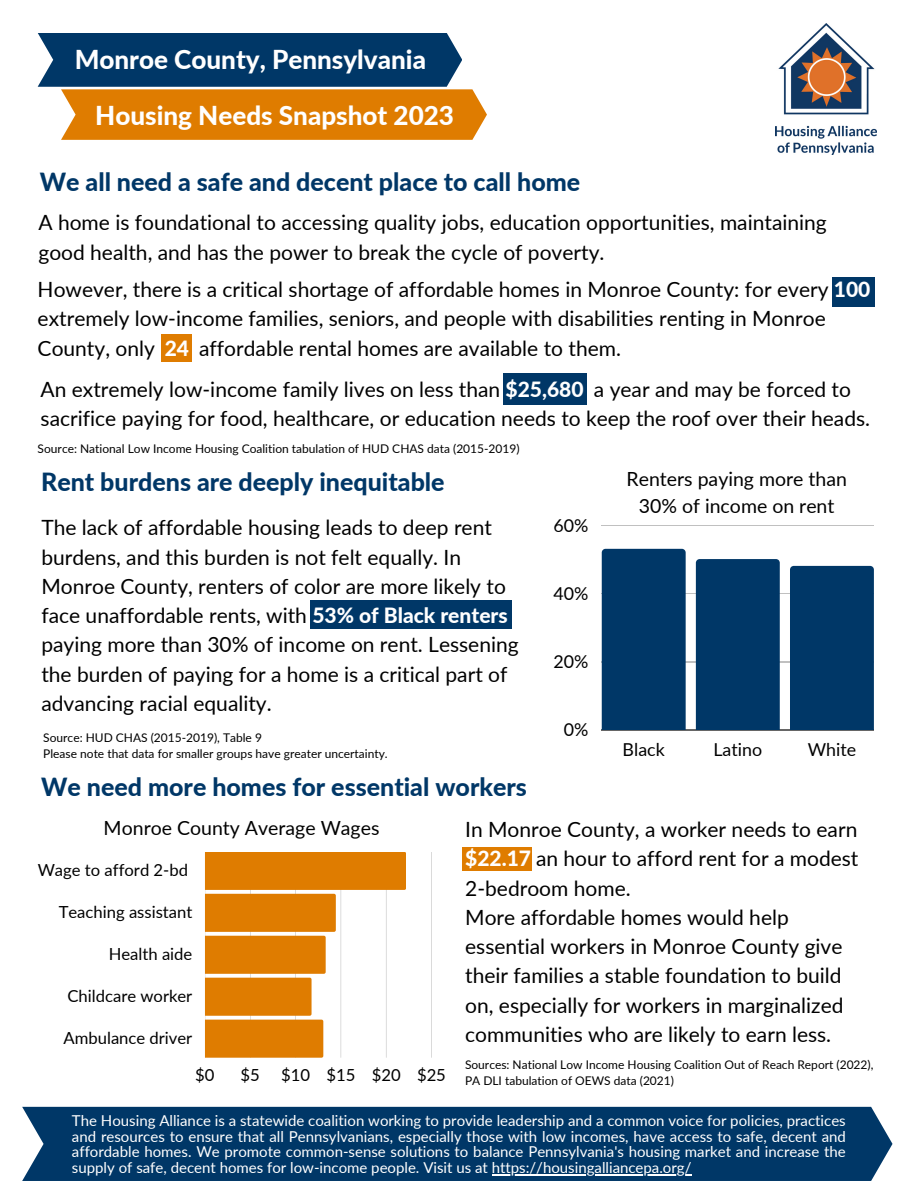
<style>
.page{position:relative;width:918px;height:1188px;background:#fff}
.page>*{position:absolute;margin:0;border:0;box-sizing:border-box;transform-origin:0 0}
.t1{font:800 26.1px/55.2px "Lato";color:#fff}
.t2{font:800 25.05px "Lato";color:#003767}
.t3{font:21px/29.2px "Lato";color:#000}
.t4{font:19.5px/27px "Lato";color:#000;text-align:center}
.t5{font:17.85px "Lato";color:#000}
.t6{font:16.65px "Lato";color:#000}
.t7{font:15px/15.8px "Lato";color:#fff;text-align:justify}
.t8{font:12px/16px "Lato";color:#000}
.s1{font-weight:800;color:#fff}
</style>
<div class="page">
<img style="left:776px;top:24px;width:101px;height:130px">
<hr style="left:602px;top:525px;width:272px;height:1px;background:#000">
<hr style="left:602px;top:593px;width:272px;height:1px;background:#000">
<hr style="left:602px;top:662px;width:272px;height:1px;background:#000">
<hr style="left:602px;top:730px;width:272px;height:1px;background:#000">
<div style="left:602px;top:549px;width:84px;height:181px;background:#003767"></div>
<div style="left:696px;top:559px;width:84px;height:171px;background:#003767"></div>
<div style="left:790px;top:566px;width:84px;height:164px;background:#003767"></div>
<svg style="left:38px;top:33px;width:449px;height:107px;background:#7c6a4b"></svg>
<div style="left:22px;top:1107px;width:871px;height:74px;background:#003767"></div>
<svg style="left:205px;top:852px;width:227px;height:206px;fill:#df7c00"></svg>
<svg style="left:404px;top:852px;width:2px;height:38px"></svg>
<svg style="left:334px;top:894px;width:2px;height:38px"></svg>
<svg style="left:324px;top:936px;width:2px;height:38px"></svg>
<svg style="left:310px;top:978px;width:2px;height:38px"></svg>
<svg style="left:321px;top:1020px;width:2px;height:38px"></svg>
<div style="left:161px;top:335px;width:30px;height:27px;background:#df7c00"></div>
<div style="left:832px;top:277px;width:43px;height:30px;background:#003767"></div>
<div style="left:310px;top:600px;width:201px;height:28px;background:#003767"></div>
<div style="left:462px;top:847px;width:70px;height:24px;background:#df7c00"></div>
<hr style="left:492px;top:1174px;width:199px;height:1px;background:#fff">
<div style="left:504px;top:374px;width:83px;height:31px;background:#003767"></div>
<p class="t1" style="left:95px;top:32px;width:360px;text-indent:-21px">Monroe County, Pennsylvania<br>Housing Needs Snapshot 2023</p>
<p class="t2" style="left:40px;top:166px;width:542px">We all need a safe and decent place to call home</p>
<p class="t3" style="left:38px;top:208px;width:790px">A home is foundational to accessing quality jobs, education opportunities, maintaining good health, and has the power to break the cycle of poverty.</p>
<p class="t3" style="left:38px;top:274px;width:834px">However, there is a critical shortage of affordable homes in Monroe County: for every <span class="s1">100 </span>extremely low-income families, seniors, and people with disabilities renting in Monroe<br>County, only <span class="s1">24</span> affordable rental homes are available to them.</p>
<p class="t3" style="left:41px;top:374px;width:831px">An extremely low-income family lives on less than <span class="s1">$25,680</span> a year and may be forced to sacrifice paying for food, healthcare, or education needs to keep the roof over their heads.</p>
<p class="t8" style="left:38px;top:441px;width:483px">Source: National Low Income Housing Coalition tabulation of HUD CHAS data (2015-2019)</p>
<p class="t2" style="left:41px;top:467px;width:405px">Rent burdens are deeply inequitable</p>
<p class="t3" style="left:41px;top:513px;width:479px">The lack of affordable housing leads to deep rent burdens, and this burden is not felt equally. In Monroe County, renters of color are more likely to face unaffordable rents, with <span class="s1">53% of Black renters </span>paying more than 30% of income on rent. Lessening the burden of paying for a home is a critical part of advancing racial equality.</p>
<p class="t8" style="left:43px;top:729px;width:346px">Source: HUD CHAS (2015-2019), Table 9<br>Please note that data for smaller groups have greater uncertainty.</p>
<p class="t2" style="left:41px;top:771px;width:487px">We need more homes for essential workers</p>
<p class="t5" style="left:553px;top:514px;width:36px">60%</p>
<p class="t5" style="left:553px;top:582px;width:36px">40%</p>
<p class="t5" style="left:553px;top:651px;width:36px">20%</p>
<p class="t5" style="left:564px;top:719px;width:26px">0%</p>
<p class="t4" style="left:627px;top:465px;width:222px">Renters paying more than<br>30% of income on rent</p>
<p class="t5" style="left:623px;top:738px;width:44px">Black</p>
<p class="t5" style="left:713px;top:738px;width:50px">Latino</p>
<p class="t5" style="left:808px;top:738px;width:50px">White</p>
<p class="t4" style="left:104px;top:814px;width:277px">Monroe County Average Wages</p>
<p class="t6" style="left:38px;top:860px;width:152px">Wage to afford 2-bd</p>
<p class="t6" style="left:59px;top:902px;width:135px">Teaching assistant</p>
<p class="t6" style="left:109px;top:944px;width:85px">Health aide</p>
<p class="t6" style="left:68px;top:986px;width:126px">Childcare worker</p>
<p class="t6" style="left:64px;top:1028px;width:130px">Ambulance driver</p>
<p class="t6" style="left:195px;top:1065px;width:21px">$0</p>
<p class="t6" style="left:241px;top:1065px;width:21px">$5</p>
<p class="t6" style="left:281px;top:1065px;width:166px">$10 $15 $20 $25</p>
<p class="t3" style="left:465px;top:814px;width:395px">In Monroe County, a worker needs to earn <span class="s1">$22.17</span> an hour to afford rent for a modest 2-bedroom home.<br>More affordable homes would help essential workers in Monroe County give their families a stable foundation to build on, especially for workers in marginalized communities who are likely to earn less.</p>
<p class="t8" style="left:465px;top:1056px;width:410px">Sources: National Low Income Housing Coalition Out of Reach Report (2022),<br>PA DLI tabulation of OEWS data (2021)</p>
<p class="t7" style="left:72px;top:1112px;width:776px">The Housing Alliance is a statewide coalition working to provide leadership and a common voice for policies, practices and resources to ensure that all Pennsylvanians, especially those with low incomes, have access to safe, decent and affordable homes. We promote common-sense solutions to balance Pennsylvania's housing market and increase the supply of safe, decent homes for low-income people. Visit us at https://housingalliancepa.org/</p>
</div>
